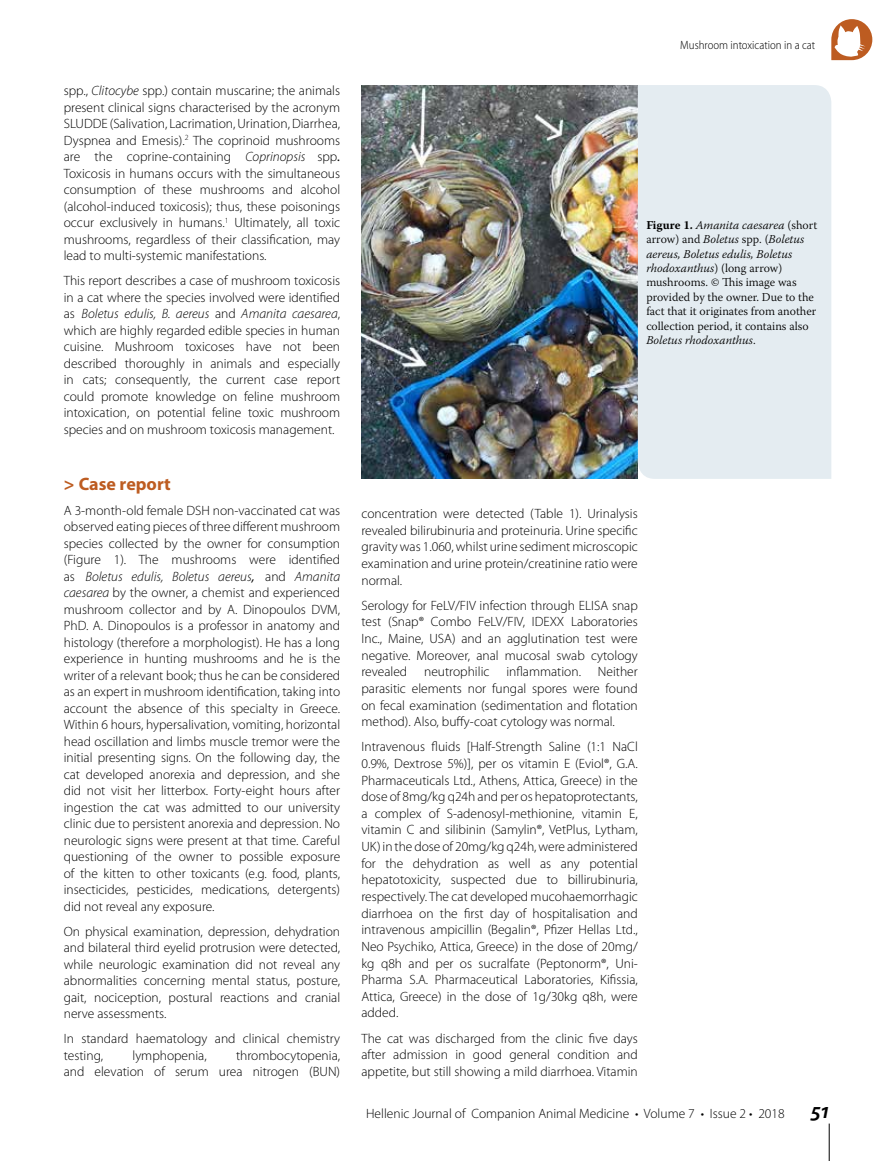
<style>
.page{position:relative;width:893px;height:1161px;background:#fff}
.page>*{position:absolute;margin:0;border:0;box-sizing:border-box;transform-origin:0 0}
.t1{font:700 18px "Myriad Pro";color:#bd5c21}
.t2{font:300 13.5px/16.5px "Myriad Pro";color:#000;text-align:justify}
.t3{font:300 12px/14.4px "Warnock Pro";color:#000}
.t4{font:300 semi-condensed 12px "Myriad Pro";color:#000}
.s1{font-style:italic}
.s2{font-weight:400;font-style:italic}
.s3{font-weight:700}
.s4{font-weight:600;font-style:italic;font-size:22.5px}
</style>
<div class="page">
<hr style="left:829px;top:1123px;width:1px;height:38px;background:#000">
<svg style="left:831px;top:19px;width:41px;height:41px"></svg>
<img style="left:361px;top:85px;width:277px;height:394px">
<div style="left:638px;top:85px;width:193px;height:394px;background:#e4ecf1"></div>
<p class="t2" style="left:64px;top:83px;width:278px">spp., <span class="s1">Clitocybe</span> spp.) contain muscarine; the animals present clinical signs characterised by the acronym SLUDDE (Salivation, Lacrimation, Urination, Diarrhea, Dyspnea and Emesis).<sup>2</sup> The coprinoid mushrooms are the coprine-containing <span class="s1">Coprinopsis</span> spp<span class="s2">.<br></span>Toxicosis in humans occurs with the simultaneous consumption of these mushrooms and alcohol (alcohol-induced toxicosis); thus, these poisonings occur exclusively in humans.<sup>1</sup> Ultimately, all toxic mushrooms, regardless of their classification, may lead to multi-systemic manifestations.</p>
<p class="t2" style="left:64px;top:273px;width:278px">This report describes a case of mushroom toxicosis in a cat where the species involved were identified as <span class="s1">Boletus edulis, B. aereus</span> and <span class="s1">Amanita caesarea</span>, which are highly regarded edible species in human cuisine. Mushroom toxicoses have not been described thoroughly in animals and especially in cats; consequently, the current case report could promote knowledge on feline mushroom intoxication, on potential feline toxic mushroom species and on mushroom toxicosis management.</p>
<h1 class="t1" style="left:64px;top:473px;width:109px">&gt; Case report</h1>
<p class="t2" style="left:64px;top:502px;width:278px">A 3-month-old female DSH non-vaccinated cat was observed eating pieces of three different mushroom species collected by the owner for consumption (Figure 1). The mushrooms were identified as <span class="s1">Boletus edulis, Boletus aereus</span><span class="s2">,</span> and <span class="s1">Amanita caesarea</span> by the owner, a chemist and experienced mushroom collector and by A. Dinopoulos DVM, PhD. A. Dinopoulos is a professor in anatomy and histology (therefore a morphologist). He has a long experience in hunting mushrooms and he is the writer of a relevant book; thus he can be considered as an expert in mushroom identification, taking into account the absence of this specialty in Greece.<br>Within 6 hours, hypersalivation, vomiting, horizontal head oscillation and limbs muscle tremor were the initial presenting signs. On the following day, the cat developed anorexia and depression, and she did not visit her litterbox. Forty-eight hours after ingestion the cat was admitted to our university clinic due to persistent anorexia and depression. No neurologic signs were present at that time. Careful questioning of the owner to possible exposure of the kitten to other toxicants (e.g. food, plants, insecticides, pesticides, medications, detergents) did not reveal any exposure.</p>
<p class="t2" style="left:64px;top:923px;width:278px">On physical examination, depression, dehydration and bilateral third eyelid protrusion were detected, while neurologic examination did not reveal any abnormalities concerning mental status, posture, gait, nociception, postural reactions and cranial nerve assessments.</p>
<p class="t2" style="left:64px;top:1030px;width:278px">In standard haematology and clinical chemistry testing,</p>
<p class="t2" style="left:64px;top:1047px;width:278px;text-align:right">thrombocytopenia,<br>and elevation of serum urea nitrogen (BUN)</p>
<p class="t2" style="left:132px;top:1047px;width:76px">lymphopenia,</p>
<p class="t4" style="left:680px;top:38px;width:136px">Mushroom intoxication in a cat</p>
<p class="t3" style="left:646px;top:217px;width:172px"><span class="s3">Figure 1.</span> <span class="s1">Amanita caesarea</span> (short arrow) and <span class="s1">Boletus</span> spp. (<span class="s1">Boletus aereus, Boletus edulis, Boletus rhodoxanthus</span>) (long arrow) mushrooms. © This image was provided by the owner. Due to the fact that it originates from another collection period, it contains also<br><span class="s1">Boletus rhodoxanthus</span>.</p>
<p class="t2" style="left:361px;top:505px;width:278px">concentration were detected (Table 1). Urinalysis revealed bilirubinuria and proteinuria. Urine specific gravity was 1.060, whilst urine sediment microscopic examination and urine protein/creatinine ratio were normal.</p>
<p class="t2" style="left:361px;top:597px;width:278px">Serology for FeLV/FIV infection through ELISA snap test (Snap® Combo FeLV/FIV, IDEXX Laboratories Inc., Maine, USA) and an agglutination test were negative. Moreover, anal mucosal swab cytology revealed neutrophilic inflammation. Neither parasitic elements nor fungal spores were found on fecal examination (sedimentation and flotation method). Also, buffy-coat cytology was normal.</p>
<p class="t2" style="left:361px;top:739px;width:278px">Intravenous fluids [Half-Strength Saline (1:1 NaCl 0.9%, Dextrose 5%)], per os vitamin E (Eviol®, G.A.<br>Pharmaceuticals Ltd., Athens, Attica, Greece) in the dose of 8mg/kg q24h and per os hepatoprotectants, a complex of S-adenosyl-methionine, vitamin Ε, vitamin C and silibinin (Samylin®, VetPlus, Lytham, UK) in the dose of 20mg/kg q24h, were administered for the dehydration as well as any potential hepatotoxicity, suspected due to billirubinuria, respectively. The cat developed mucohaemorrhagic diarrhoea on the first day of hospitalisation and intravenous ampicillin (Begalin®, Pfizer Hellas Ltd., Neo Psychiko, Attica, Greece) in the dose of 20mg/ kg q8h and per os sucralfate (Peptonorm®, Uni-Pharma S.A. Pharmaceutical Laboratories, Kifissia, Attica, Greece) in the dose of 1g/30kg q8h, were added.</p>
<p class="t2" style="left:361px;top:1030px;width:278px">The cat was discharged from the clinic five days after admission in good general condition and appetite, but still showing a mild diarrhoea. Vitamin</p>
<p class="t2" style="left:366px;top:1106px;width:465px">Hellenic Journal of Companion Animal Medicine • Volume 7 • Issue 2 • 2018 <span class="s4">51</span></p>
</div>
